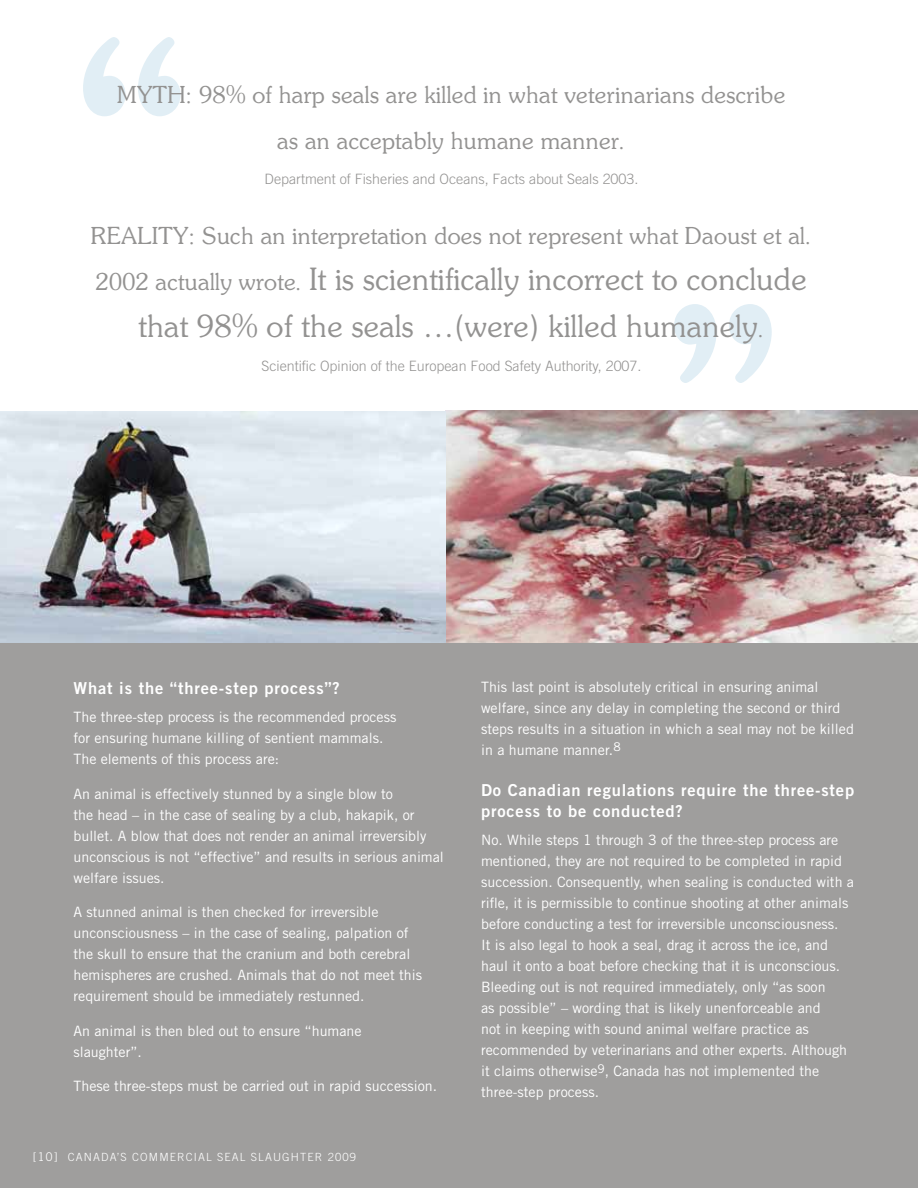
<style>
.page{position:relative;width:918px;height:1188px;background:#fff}
.page>*{position:absolute;margin:0;border:0;box-sizing:border-box;transform-origin:0 0}
.t1{font:600 300px "Souvenir";color:#e1eef5;scale:.8 1}
.t2{font:31.5px/46.5px "Soutane";color:#939291;text-align:center}
.t3{font:24px/46.5px "Soutane";color:#939291;text-align:center}
.t4{font:16.5px/21px "Trade Gothic Bold Two";letter-spacing:.05em;color:#fff}
.t5{font:14.25px/21px "Trade Gothic";color:#fff}
.t6{font:300 14.25px "Trade Gothic";color:#939291}
.t7{font:300 11.25px "Trade Gothic";letter-spacing:.1em;color:#fff}
.s1{font-size:24px}
.s2{font-size:12px}
</style>
<div class="page">
<img style="left:446px;top:411px;width:472px;height:233px">
<img style="left:0;top:411px;width:446px;height:233px">
<div style="left:0;top:644px;width:918px;height:544px;background:#9f9e9d"></div>
<h1 class="t1" style="left:66px;top:-41px;width:163px">“</h1>
<h3 class="t3" style="left:117px;top:73px;width:670px">MYTH: 98% of harp seals are killed in what veterinarians describe as an acceptably humane manner.</h3>
<p class="t6" style="left:265px;top:170px;width:375px">Department of Fisheries and Oceans, Facts about Seals 2003.</p>
<h3 class="t3" style="left:91px;top:214px;width:723px">REALITY: Such an interpretation does not represent what Daoust et al.</h3>
<h2 class="t2" style="left:96px;top:258px;width:713px"><span class="s1">2002 actually wrote.</span> It is scientifically incorrect to conclude that 98% of the seals …(were) killed humanely<span class="s1">.</span></h2>
<p class="t6" style="left:262px;top:358px;width:381px">Scientific Opinion of the European Food Safety Authority, 2007.</p>
<h1 class="t1" style="left:657px;top:226px;width:164px">”</h1>
<p class="t4" style="left:74px;top:678px;width:268px">What is the “three-step process”?</p>
<p class="t5" style="left:74px;top:706px;width:324px">The three-step process is the recommended process for ensuring humane killing of sentient mammals.<br>The elements of this process are:</p>
<p class="t5" style="left:74px;top:783px;width:372px">An animal is effectively stunned by a single blow to<br>the head – in the case of sealing by a club, hakapik, or bullet. A blow that does not render an animal irreversibly unconscious is not “effective” and results in serious animal welfare issues.</p>
<p class="t5" style="left:74px;top:901px;width:350px">A stunned animal is then checked for irreversible unconsciousness – in the case of sealing, palpation of the skull to ensure that the cranium and both cerebral hemispheres are crushed. Animals that do not meet this requirement should be immediately restunned.</p>
<p class="t5" style="left:74px;top:1020px;width:290px">An animal is then bled out to ensure “humane slaughter”.</p>
<p class="t5" style="left:74px;top:1075px;width:365px">These three-steps must be carried out in rapid succession.</p>
<p class="t7" style="left:33px;top:1151px;width:325px"><span class="s2">[10]</span> CANADA’S COMMERCIAL SEAL SLAUGHTER 2009</p>
<p class="t5" style="left:481px;top:676px;width:374px">This last point is absolutely critical in ensuring animal welfare, since any delay in completing the second or third steps results in a situation in which a seal may not be killed in a humane manner.<sup>8</sup></p>
<p class="t4" style="left:481px;top:780px;width:375px">Do Canadian regulations require the three-step process to be conducted?</p>
<p class="t5" style="left:481px;top:829px;width:374px">No. While steps 1 through 3 of the three-step process are mentioned, they are not required to be completed in rapid succession. Consequently, when sealing is conducted with a rifle, it is permissible to continue shooting at other animals before conducting a test for irreversible unconsciousness.<br>It is also legal to hook a seal, drag it across the ice, and haul it onto a boat before checking that it is unconscious.<br>Bleeding out is not required immediately, only “as soon<br>as possible” – wording that is likely unenforceable and<br>not in keeping with sound animal welfare practice as recommended by veterinarians and other experts. Although it claims otherwise<sup>9</sup>, Canada has not implemented the three-step process.</p>
</div>
